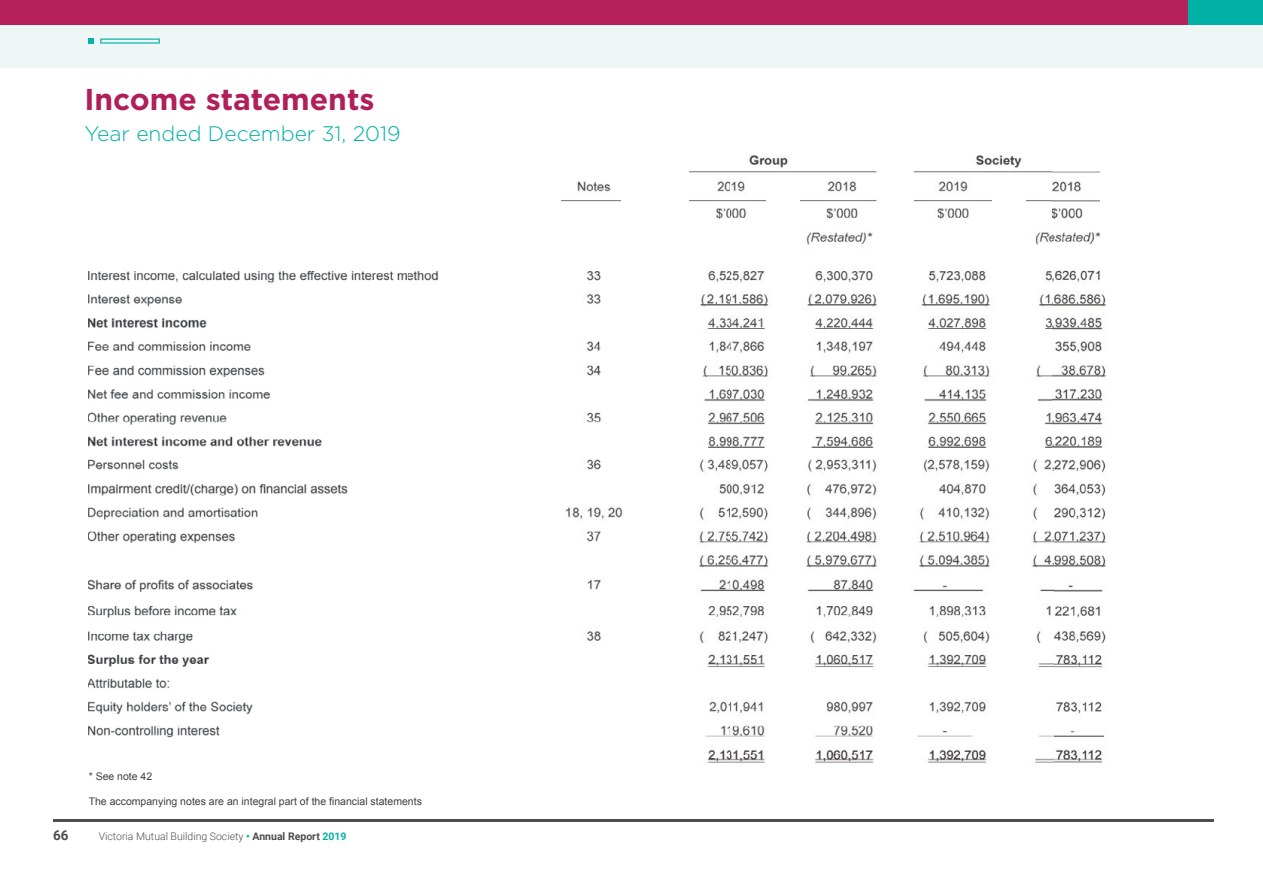
<style>
.page{position:relative;width:1263px;height:893px;background:#fff}
.page>*{position:absolute;margin:0;border:0;box-sizing:border-box;transform-origin:0 0}
.t1{font:700 30px "Gotham";color:#b01f59}
.t2{font:300 21px "Gotham";color:#02b1a6}
.t3{font:700 13.5px "Roboto";color:#4d4d4f}
.t4{font:10.5px "Arial";color:#414042}
.t5{font:300 10.5px "Roboto";color:#4d4d4f}
.s1{font-weight:700;color:#02b1a6}
.s2{font-weight:700}
</style>
<div class="page">
<div style="left:0;top:0;width:1263px;height:68px;background:#eef7f5"></div>
<svg style="left:89px;top:39px;width:5px;height:5px"></svg>
<svg style="left:100px;top:39px;width:60px;height:5px"></svg>
<div style="left:0;top:0;width:1215px;height:25px;background:#b6205b"></div>
<hr style="left:53px;top:819px;width:1161px;height:2px;background:#4d4d4f">
<div style="left:1188px;top:0;width:75px;height:25px;background:#02b1a6"></div>
<img style="left:88px;top:155px;width:1019px;height:608px">
<div style="left:766px;top:188px;width:34px;height:30px;background:#fff"></div>
<div style="left:992px;top:188px;width:34px;height:30px;background:#fff"></div>
<div style="left:621px;top:151px;width:67px;height:59px;background:#fff"></div>
<div style="left:507px;top:151px;width:54px;height:56px;background:#fff"></div>
<div style="left:881px;top:151px;width:33px;height:56px;background:#fff"></div>
<div style="left:1101px;top:151px;width:33px;height:56px;background:#fff"></div>
<h1 class="t1" style="left:84px;top:79px;width:292px">Income statements</h1>
<h2 class="t2" style="left:84px;top:120px;width:318px">Year ended December 31, 2019</h2>
<p class="t4" style="left:89px;top:769px;width:65px">* See note 42</p>
<p class="t4" style="left:89px;top:795px;width:335px">The accompanying notes are an integral part of the financial statements</p>
<p class="t3" style="left:53px;top:826px;width:17px">66</p>
<p class="t5" style="left:99px;top:829px;width:249px">Victoria Mutual Building Society <span class="s1">•</span> <span class="s2">Annual Report</span> <span class="s1">2019</span></p>
</div>
